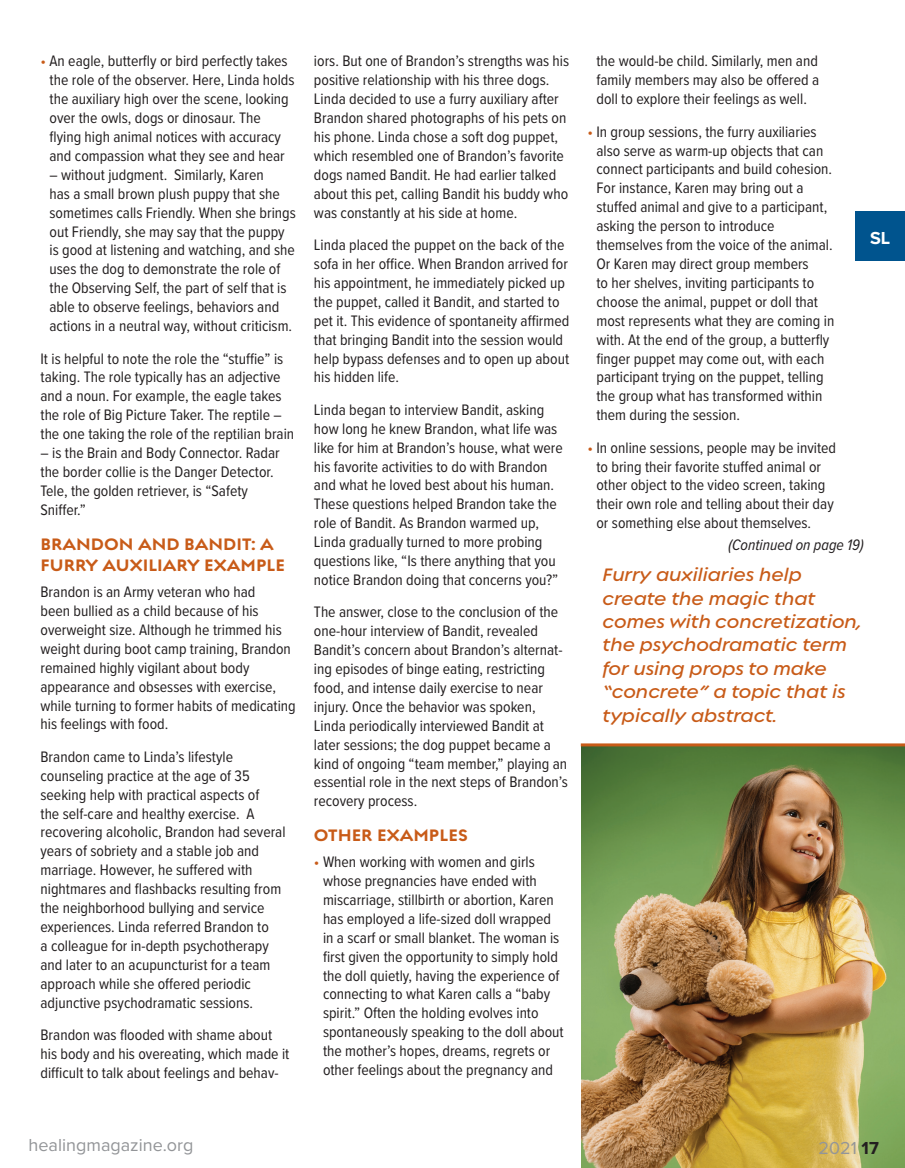
<style>
.page{position:relative;width:905px;height:1168px;background:#fff}
.page>*{position:absolute;margin:0;border:0;box-sizing:border-box;transform-origin:0 0}
.t1{font:italic 600 19.5px/23.4px "Regulator Nova";color:#c85b18}
.t2{font:700 18px/21.6px "Regulator Nova";color:#c85b18}
.t3{font:18px "Proxima Nova";color:#939598}
.t4{font:700 18px "Proxima Nova";color:#fff}
.t5{font:15.75px/18.9px "Proxima Nova Cond";color:#231f20}
.t6{font:italic 15.75px "Proxima Nova Cond";color:#231f20}
.s1{color:#c85b18}
.s2{font-weight:700;color:#231f20}
</style>
<div class="page">
<img style="left:581px;top:746px;width:323px;height:422px">
<div style="left:855px;top:212px;width:49px;height:49px;background:#00548e"></div>
<hr style="left:580px;top:743px;width:324px;height:3px;background:#c85b18">
<p class="t5" style="left:50px;top:51px;width:246px;text-indent:-9px"><span class="s1">•</span> An eagle, butterfly or bird perfectly takes the role of the observer. Here, Linda holds the auxiliary high over the scene, looking over the owls, dogs or dinosaur. The flying high animal notices with accuracy and compassion what they see and hear</p>
<p class="t5" style="left:50px;top:165px;width:248px">– without judgment. Similarly, Karen<br>has a small brown plush puppy that she sometimes calls Friendly. When she brings out Friendly, she may say that the puppy is good at listening and watching, and she uses the dog to demonstrate the role of the Observing Self, the part of self that is able to observe feelings, behaviors and actions in a neutral way, without criticism.</p>
<p class="t5" style="left:40px;top:348px;width:255px">It is helpful to note the role the “stuffie” is taking. The role typically has an adjective and a noun. For example, the eagle takes the role of Big Picture Taker. The reptile – the one taking the role of the reptilian brain</p>
<p class="t5" style="left:40px;top:443px;width:241px">– is the Brain and Body Connector. Radar the border collie is the Danger Detector.<br>Tele, the golden retriever, is “Safety<br>Sniffer.”</p>
<p class="t2" style="left:40px;top:533px;width:246px">BRANDON AND BANDIT: A<br>FURRY AUXILIARY EXAMPLE</p>
<p class="t5" style="left:40px;top:582px;width:257px">Brandon is an Army veteran who had<br>been bullied as a child because of his overweight size. Although he trimmed his weight during boot camp training, Brandon remained highly vigilant about body appearance and obsesses with exercise, while turning to former habits of medicating his feelings with food.</p>
<p class="t5" style="left:40px;top:746px;width:246px">Brandon came to Linda’s lifestyle counseling practice at the age of 35 seeking help with practical aspects of<br>the self-care and healthy exercise. A recovering alcoholic, Brandon had several years of sobriety and a stable job and marriage. However, he suffered with nightmares and flashbacks resulting from the neighborhood bullying and service experiences. Linda referred Brandon to<br>a colleague for in-depth psychotherapy and later to an acupuncturist for a team approach while she offered periodic adjunctive psychodramatic sessions.</p>
<p class="t5" style="left:40px;top:1024px;width:250px">Brandon was flooded with shame about his body and his overeating, which made it difficult to talk about feelings and behav-</p>
<p class="t5" style="left:314px;top:51px;width:257px">iors. But one of Brandon’s strengths was his positive relationship with his three dogs.<br>Linda decided to use a furry auxiliary after Brandon shared photographs of his pets on his phone. Linda chose a soft dog puppet, which resembled one of Brandon’s favorite dogs named Bandit. He had earlier talked about this pet, calling Bandit his buddy who was constantly at his side at home.</p>
<p class="t5" style="left:314px;top:235px;width:257px">Linda placed the puppet on the back of the sofa in her office. When Brandon arrived for his appointment, he immediately picked up the puppet, called it Bandit, and started to pet it. This evidence of spontaneity affirmed that bringing Bandit into the session would help bypass defenses and to open up about his hidden life.</p>
<p class="t5" style="left:314px;top:399px;width:250px">Linda began to interview Bandit, asking how long he knew Brandon, what life was like for him at Brandon’s house, what were his favorite activities to do with Brandon and what he loved best about his human.<br>These questions helped Brandon take the role of Bandit. As Brandon warmed up, Linda gradually turned to more probing questions like, “Is there anything that you notice Brandon doing that concerns you?”</p>
<p class="t5" style="left:314px;top:602px;width:255px">The answer, close to the conclusion of the one-hour interview of Bandit, revealed Bandit’s concern about Brandon’s alternat&shy;ing episodes of binge eating, restricting food, and intense daily exercise to near injury. Once the behavior was spoken, Linda periodically interviewed Bandit at later sessions; the dog puppet became a kind of ongoing “team member,” playing an essential role in the next steps of Brandon’s recovery process.</p>
<p class="t2" style="left:314px;top:825px;width:155px">OTHER EXAMPLES</p>
<p class="t5" style="left:323px;top:852px;width:242px;text-indent:-9px"><span class="s1">•</span> When working with women and girls whose pregnancies have ended with miscarriage, stillbirth or abortion, Karen has employed a life-sized doll wrapped in a scarf or small blanket. The woman is first given the opportunity to simply hold the doll quietly, having the experience of connecting to what Karen calls a “baby spirit.” Often the holding evolves into spontaneously speaking to the doll about the mother’s hopes, dreams, regrets or other feelings about the pregnancy and</p>
<p class="t5" style="left:596px;top:51px;width:224px;text-align:justify">the would-be child. Similarly, men and family members may also be offered a doll to explore their feelings as well.</p>
<p class="t5" style="left:596px;top:121px;width:239px;text-indent:-9px"><span class="s1">•</span> In group sessions, the furry auxiliaries also serve as warm-up objects that can connect participants and build cohesion.<br>For instance, Karen may bring out a stuffed animal and give to a participant, asking the person to introduce themselves from the voice of the animal.<br>Or Karen may direct group members<br>to her shelves, inviting participants to choose the animal, puppet or doll that most represents what they are coming in with. At the end of the group, a butterfly finger puppet may come out, with each participant trying on the puppet, telling the group what has transformed within them during the session.</p>
<p class="t5" style="left:596px;top:437px;width:241px;text-indent:-9px"><span class="s1">•</span> In online sessions, people may be invited to bring their favorite stuffed animal or other object to the video screen, taking their own role and telling about their day or something else about themselves.</p>
<p class="t1" style="left:602px;top:563px;width:261px">Furry auxiliaries help create the magic that comes with concretization, the psychodramatic term for using props to make “concrete” a topic that is typically abstract.</p>
<p class="t4" style="left:870px;top:224px;width:22px">SL</p>
<p class="t6" style="left:728px;top:533px;width:137px">(Continued on page 19)</p>
<p class="t3" style="left:28px;top:1132px;width:166px">healingmagazine.org</p>
<p class="t3" style="left:818px;top:1134px;width:62px">2021 <span class="s2">17</span></p>
</div>
